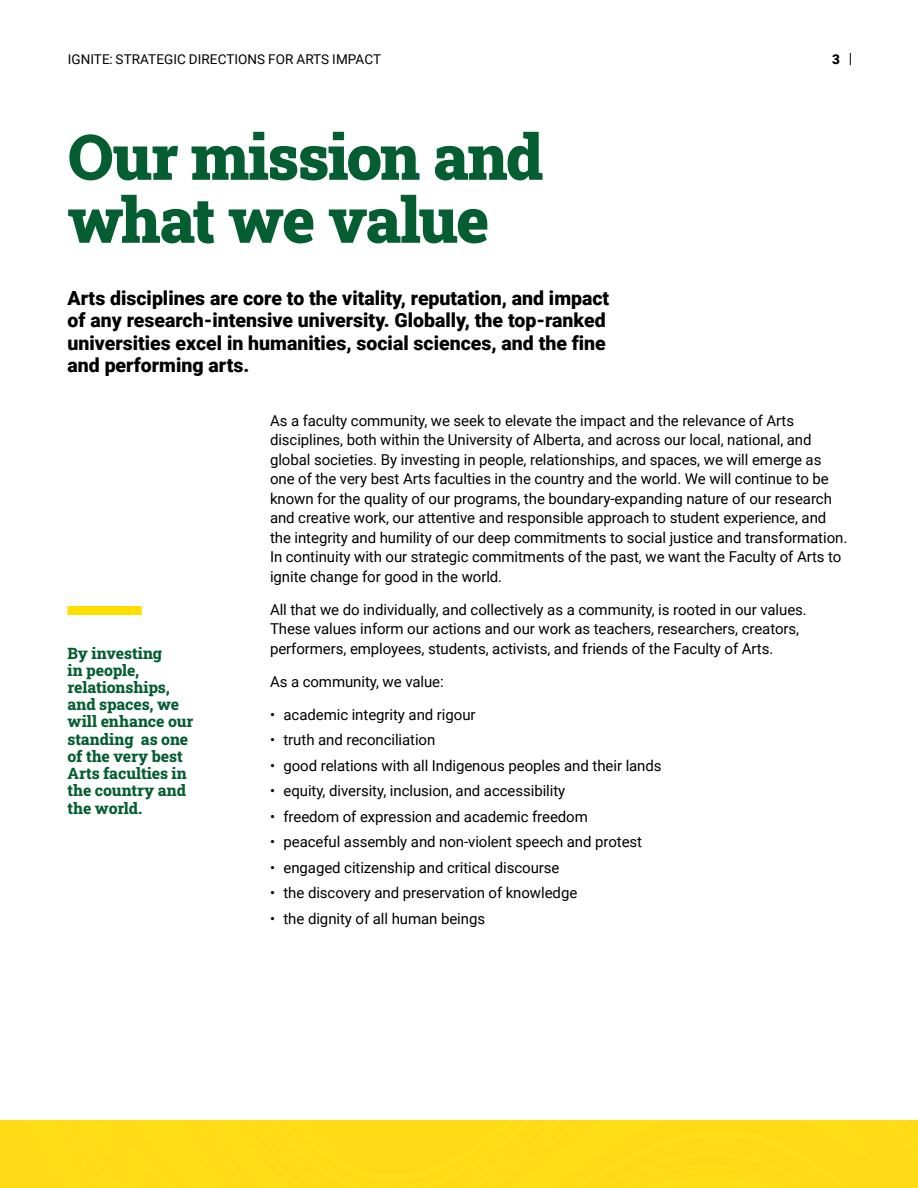
<style>
.page{position:relative;width:918px;height:1188px;background:#fff}
.page>*{position:absolute;margin:0;border:0;box-sizing:border-box;transform-origin:0 0}
.t1{font:900 63px/63px "Roboto Slab";letter-spacing:-.03em;color:#055d32}
.t2{font:900 19.5px/22.5px "Roboto";color:#000}
.t3{font:800 15.75px/17.2px "Roboto Slab";letter-spacing:-.005em;color:#055d32}
.t4{font:15px/19.5px "Roboto";letter-spacing:-.005em;color:#000}
.t5{font:13.5px "Roboto";letter-spacing:.005em;color:#000}
.t6{font:900 13.5px "Roboto";color:#000}
</style>
<div class="page">
<div style="left:68px;top:606px;width:74px;height:9px;background:#ffde00"></div>
<svg style="left:850px;top:53px;width:1px;height:12px"></svg>
<div style="left:0;top:1120px;width:918px;height:68px;background:#ffdb17"></div>
<p class="t5" style="left:68px;top:50px;width:315px">IGNITE: STRATEGIC DIRECTIONS FOR ARTS IMPACT</p>
<p class="t6" style="left:832px;top:50px;width:9px">3</p>
<h1 class="t1" style="left:68px;top:124px;width:477px">Our mission and what we value</h1>
<h2 class="t2" style="left:68px;top:286px;width:543px">Arts disciplines are core to the vitality, reputation, and impact of any research-intensive university. Globally, the top-ranked universities excel in humanities, social sciences, and the fine and performing arts.</h2>
<p class="t3" style="left:68px;top:644px;width:127px">By investing<br>in people, relationships, and spaces, we will enhance our standing as one of the very best<br>Arts faculties in the country and the world.</p>
<p class="t4" style="left:270px;top:410px;width:579px">As a faculty community, we seek to elevate the impact and the relevance of Arts disciplines, both within the University of Alberta, and across our local, national, and global societies. By investing in people, relationships, and spaces, we will emerge as one of the very best Arts faculties in the country and the world. We will continue to be known for the quality of our programs, the boundary-expanding nature of our research and creative work, our attentive and responsible approach to student experience, and the integrity and humility of our deep commitments to social justice and transformation.<br>In continuity with our strategic commitments of the past, we want the Faculty of Arts to ignite change for good in the world.</p>
<p class="t4" style="left:270px;top:599px;width:538px">All that we do individually, and collectively as a community, is rooted in our values.<br>These values inform our actions and our work as teachers, researchers, creators, performers, employees, students, activists, and friends of the Faculty of Arts.</p>
<p class="t4" style="left:270px;top:671px;width:175px">As a community, we value:</p>
<p class="t4" style="left:270px;top:704px;width:207px">• academic integrity and rigour</p>
<p class="t4" style="left:270px;top:730px;width:167px">• truth and reconciliation</p>
<p class="t4" style="left:270px;top:755px;width:393px">• good relations with all Indigenous peoples and their lands</p>
<p class="t4" style="left:270px;top:781px;width:297px">• equity, diversity, inclusion, and accessibility</p>
<p class="t4" style="left:270px;top:806px;width:319px">• freedom of expression and academic freedom</p>
<p class="t4" style="left:270px;top:832px;width:374px">• peaceful assembly and non-violent speech and protest</p>
<p class="t4" style="left:270px;top:857px;width:291px">• engaged citizenship and critical discourse</p>
<p class="t4" style="left:270px;top:883px;width:309px">• the discovery and preservation of knowledge</p>
<p class="t4" style="left:270px;top:908px;width:217px">• the dignity of all human beings</p>
</div>
